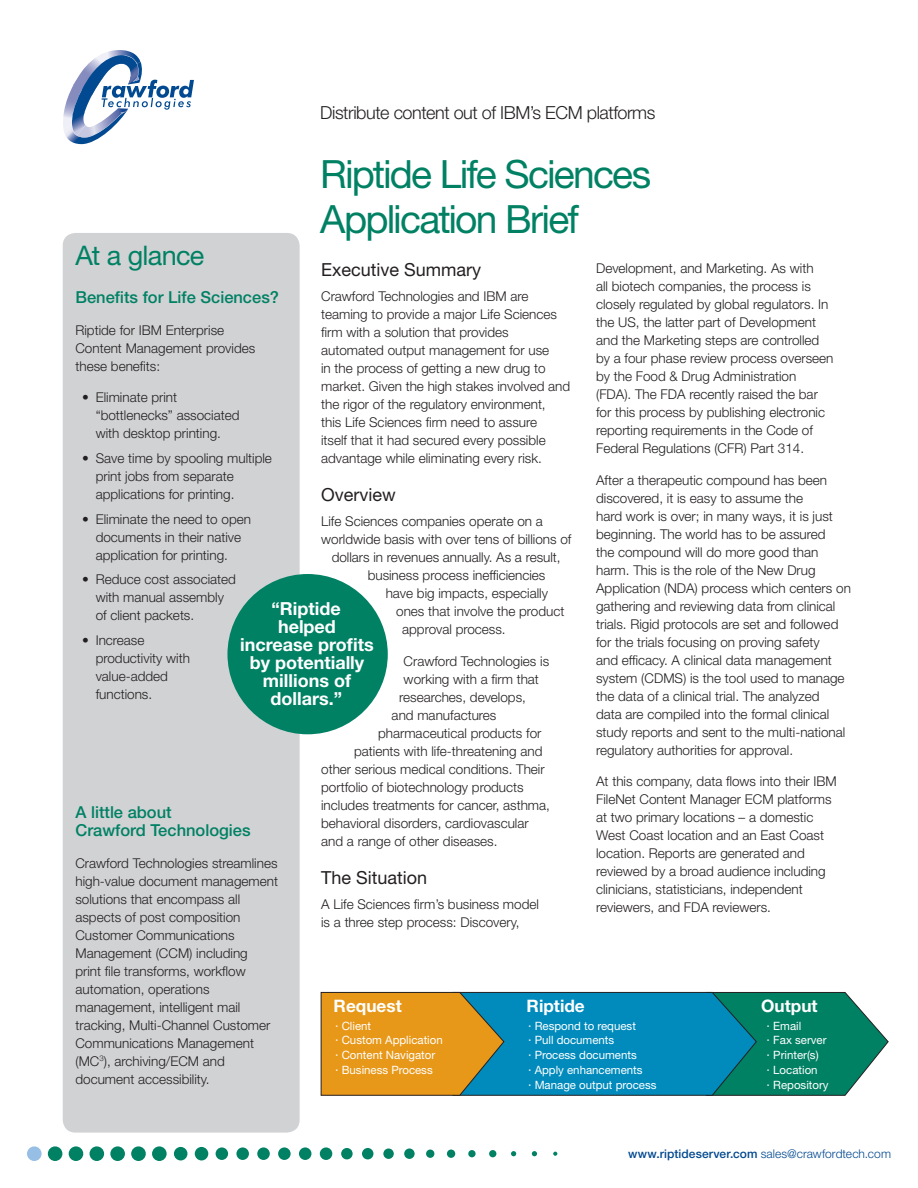
<style>
.page{position:relative;width:918px;height:1188px;background:#fff}
.page>*{position:absolute;margin:0;border:0;box-sizing:border-box;transform-origin:0 0}
.t1{font:39px/45px "Helvetica Neue LT Std";letter-spacing:-.045em;color:#008164}
.t2{font:27px "Helvetica Neue LT Std";letter-spacing:-.025em;color:#008164}
.t3{font:700 18px/18px "Helvetica Neue LT Std";color:#fff;text-align:center}
.t4{font:300 18px "Helvetica Neue LT Std";letter-spacing:-.025em;color:#231f20}
.t5{font:18px "Helvetica Neue LT Std";color:#231f20}
.t6{font:700 17.25px "Helvetica Neue LT Std";color:#fff}
.t7{font:500 16.5px/18px "Helvetica Neue LT Std";color:#008164}
.t8{font:300 13.5px/18px "Helvetica Neue LT Std";color:#231f20}
.t9{font:300 12px "Helvetica Neue LT Std";letter-spacing:.005em;color:#014990}
.t10{font:11.4px/14.9px "Helvetica Neue LT Std";color:#fff}
.s1{font-size:12.45px}
.s2{font-weight:500}
</style>
<div class="page">
<div style="left:48px;top:1146px;width:14px;height:15px;background:#008164;border-radius:50%"></div>
<div style="left:27px;top:1146px;width:15px;height:15px;background:#97bfe6;border-radius:50%"></div>
<div style="left:69px;top:1146px;width:14px;height:15px;background:#008164;border-radius:50%"></div>
<div style="left:90px;top:1146px;width:14px;height:15px;background:#008164;border-radius:50%"></div>
<div style="left:110px;top:1146px;width:15px;height:15px;background:#008164;border-radius:50%"></div>
<div style="left:131px;top:1146px;width:15px;height:15px;background:#008164;border-radius:50%"></div>
<div style="left:174px;top:1147px;width:13px;height:13px;background:#008164;border-radius:50%"></div>
<div style="left:152px;top:1146px;width:15px;height:15px;background:#008164;border-radius:50%"></div>
<div style="left:195px;top:1147px;width:13px;height:13px;background:#008164;border-radius:50%"></div>
<div style="left:216px;top:1147px;width:12px;height:13px;background:#008164;border-radius:50%"></div>
<div style="left:236px;top:1147px;width:13px;height:13px;background:#008164;border-radius:50%"></div>
<div style="left:257px;top:1147px;width:13px;height:13px;background:#008164;border-radius:50%"></div>
<div style="left:278px;top:1147px;width:13px;height:13px;background:#008164;border-radius:50%"></div>
<div style="left:299px;top:1147px;width:12px;height:13px;background:#008164;border-radius:50%"></div>
<div style="left:320px;top:1147px;width:12px;height:13px;background:#008164;border-radius:50%"></div>
<div style="left:341px;top:1148px;width:12px;height:11px;background:#008164;border-radius:50%"></div>
<div style="left:362px;top:1148px;width:11px;height:11px;background:#008164;border-radius:50%"></div>
<div style="left:383px;top:1148px;width:11px;height:11px;background:#008164;border-radius:50%"></div>
<div style="left:404px;top:1148px;width:11px;height:11px;background:#008164;border-radius:50%"></div>
<div style="left:426px;top:1150px;width:8px;height:8px;background:#008164;border-radius:50%"></div>
<div style="left:447px;top:1150px;width:8px;height:8px;background:#008164;border-radius:50%"></div>
<div style="left:468px;top:1150px;width:8px;height:7px;background:#008164;border-radius:50%"></div>
<div style="left:489px;top:1150px;width:7px;height:7px;background:#008164;border-radius:50%"></div>
<svg style="left:511px;top:1151px;width:5px;height:5px"></svg>
<svg style="left:532px;top:1151px;width:5px;height:5px"></svg>
<svg style="left:553px;top:1152px;width:4px;height:4px"></svg>
<div style="left:63px;top:233px;width:237px;height:900px;background:#d1d2d4;border-radius:13px"></div>
<div style="left:227px;top:574px;width:161px;height:160px;background:#008164;border-radius:50%"></div>
<svg style="left:63px;top:50px;width:131px;height:94px"></svg>
<svg style="left:320px;top:991px;width:569px;height:105px;background:#4c8f7a"></svg>
<h3 class="t4" style="left:320px;top:101px;width:337px">Distribute content out of IBM’s ECM platforms</h3>
<h1 class="t1" style="left:320px;top:151px;width:332px">Riptide Life Sciences<br>Application Brief</h1>
<h2 class="t2" style="left:75px;top:239px;width:131px">At a glance</h2>
<p class="t7" style="left:75px;top:288px;width:205px">Benefits for Life Sciences?</p>
<p class="t8" style="left:75px;top:321px;width:181px">Riptide for IBM Enterprise<br>Content Management provides these benefits:</p>
<p class="t8" style="left:96px;top:388px;width:145px;text-indent:-14px">• Eliminate print “bottlenecks” associated with desktop printing.</p>
<p class="t8" style="left:96px;top:449px;width:178px;text-indent:-14px">• Save time by spooling multiple print jobs from separate applications for printing.</p>
<p class="t8" style="left:96px;top:510px;width:157px;text-indent:-14px">• Eliminate the need to open documents in their native application for printing.</p>
<p class="t8" style="left:96px;top:570px;width:142px;text-indent:-14px">• Reduce cost associated with manual assembly of client packets.</p>
<p class="t8" style="left:96px;top:631px;width:96px;text-indent:-14px">• Increase productivity with value-added functions.</p>
<h3 class="t5" style="left:321px;top:259px;width:162px">Executive Summary</h3>
<p class="t8" style="left:321px;top:287px;width:251px">Crawford Technologies and IBM are teaming to provide a major Life Sciences firm with a solution that provides automated output management for use<br>in the process of getting a new drug to market. Given the high stakes involved and the rigor of the regulatory environment,<br>this Life Sciences firm need to assure<br>itself that it had secured every possible advantage while eliminating every risk.</p>
<h3 class="t5" style="left:321px;top:484px;width:76px">Overview</h3>
<p class="t8" style="left:321px;top:512px;width:223px">Life Sciences companies operate on a</p>
<p class="t8" style="left:321px;top:530px;width:252px">worldwide basis with over tens of billions of</p>
<p class="t8" style="left:332px;top:548px;width:231px">dollars in revenues annually. As a result,</p>
<p class="t8" style="left:368px;top:566px;width:179px">business process inefficiencies</p>
<p class="t8" style="left:386px;top:584px;width:164px">have big impacts, especially</p>
<p class="t8" style="left:396px;top:602px;width:170px">ones that involve the product</p>
<p class="t8" style="left:402px;top:620px;width:105px">approval process.</p>
<p class="t8" style="left:404px;top:652px;width:147px">Crawford Technologies is</p>
<p class="t8" style="left:404px;top:670px;width:137px">working with a firm that</p>
<p class="t8" style="left:399px;top:687px;width:128px">researches, develops,</p>
<p class="t8" style="left:392px;top:705px;width:106px">and manufactures</p>
<p class="t8" style="left:378px;top:723px;width:165px">pharmaceutical products for</p>
<p class="t8" style="left:354px;top:741px;width:190px">patients with life-threatening and</p>
<p class="t8" style="left:321px;top:759px;width:225px">other serious medical conditions. Their</p>
<p class="t8" style="left:321px;top:777px;width:204px">portfolio of biotechnology products</p>
<p class="t8" style="left:321px;top:795px;width:230px">includes treatments for cancer, asthma,</p>
<p class="t8" style="left:321px;top:813px;width:209px">behavioral disorders, cardiovascular</p>
<p class="t8" style="left:321px;top:831px;width:178px">and a range of other diseases.</p>
<h3 class="t5" style="left:321px;top:867px;width:108px">The Situation</h3>
<p class="t8" style="left:321px;top:895px;width:219px">A Life Sciences firm’s business model is a three step process: Discovery,</p>
<p class="t8" style="left:596px;top:259px;width:239px">Development, and Marketing. As with<br>all biotech companies, the process is closely regulated by global regulators. In the US, the latter part of Development and the Marketing steps are controlled by a four phase review process overseen by the Food &amp; Drug Administration (FDA). The FDA recently raised the bar for this process by publishing electronic reporting requirements in the Code of Federal Regulations (CFR) Part 314.</p>
<p class="t8" style="left:596px;top:471px;width:256px">After a therapeutic compound has been discovered, it is easy to assume the<br>hard work is over; in many ways, it is just beginning. The world has to be assured<br>the compound will do more good than harm. This is the role of the New Drug Application (NDA) process which centers on gathering and reviewing data from clinical trials. Rigid protocols are set and followed for the trials focusing on proving safety<br>and efficacy. A clinical data management system (CDMS) is the tool used to manage the data of a clinical trial. The analyzed<br>data are compiled into the formal clinical study reports and sent to the multi-national regulatory authorities for approval.</p>
<p class="t8" style="left:596px;top:772px;width:242px">At this company, data flows into their IBM FileNet Content Manager ECM platforms at two primary locations – a domestic West Coast location and an East Coast location. Reports are generated and reviewed by a broad audience including clinicians, statisticians, independent reviewers, and FDA reviewers.</p>
<h3 class="t3" style="left:240px;top:600px;width:135px">“Riptide<br>helped increase profits by potentially millions of dollars.”</h3>
<p class="t7" style="left:75px;top:803px;width:177px">A little about<br>Crawford Technologies</p>
<p class="t8" style="left:75px;top:854px;width:204px">Crawford Technologies streamlines high-value document management solutions that encompass all aspects of post composition<br>Customer Communications<br>Management (CCM) including<br>print file transforms, workflow automation, operations management, intelligent mail tracking, Multi-Channel Customer<br>Communications Management (MC<sup>3</sup>), archiving/ECM and document accessibility.</p>
<p class="t6" style="left:334px;top:996px;width:70px">Request</p>
<p class="t6" style="left:527px;top:996px;width:60px">Riptide</p>
<p class="t6" style="left:761px;top:996px;width:58px">Output</p>
<p class="t10" style="left:335px;top:1018px;width:109px"><span class="s1">∙</span> Client<br><span class="s1">∙</span> Custom Application <span class="s1">∙</span> Content Navigator<br><span class="s1">∙</span> Business Process</p>
<p class="t10" style="left:528px;top:1018px;width:130px"><span class="s1">∙</span> Respond to request<br><span class="s1">∙</span> Pull documents<br><span class="s1">∙</span> Process documents<br><span class="s1">∙</span> Apply enhancements<br><span class="s1">∙</span> Manage output process</p>
<p class="t10" style="left:767px;top:1018px;width:64px"><span class="s1">∙</span> Email<br><span class="s1">∙</span> Fax server <span class="s1">∙</span> Printer(s)<br><span class="s1">∙</span> Location<br><span class="s1">∙</span> Repository</p>
<p class="t9" style="left:628px;top:1146px;width:264px"><span class="s2">www.riptideserver.com</span> sales@crawfordtech.com</p>
</div>
